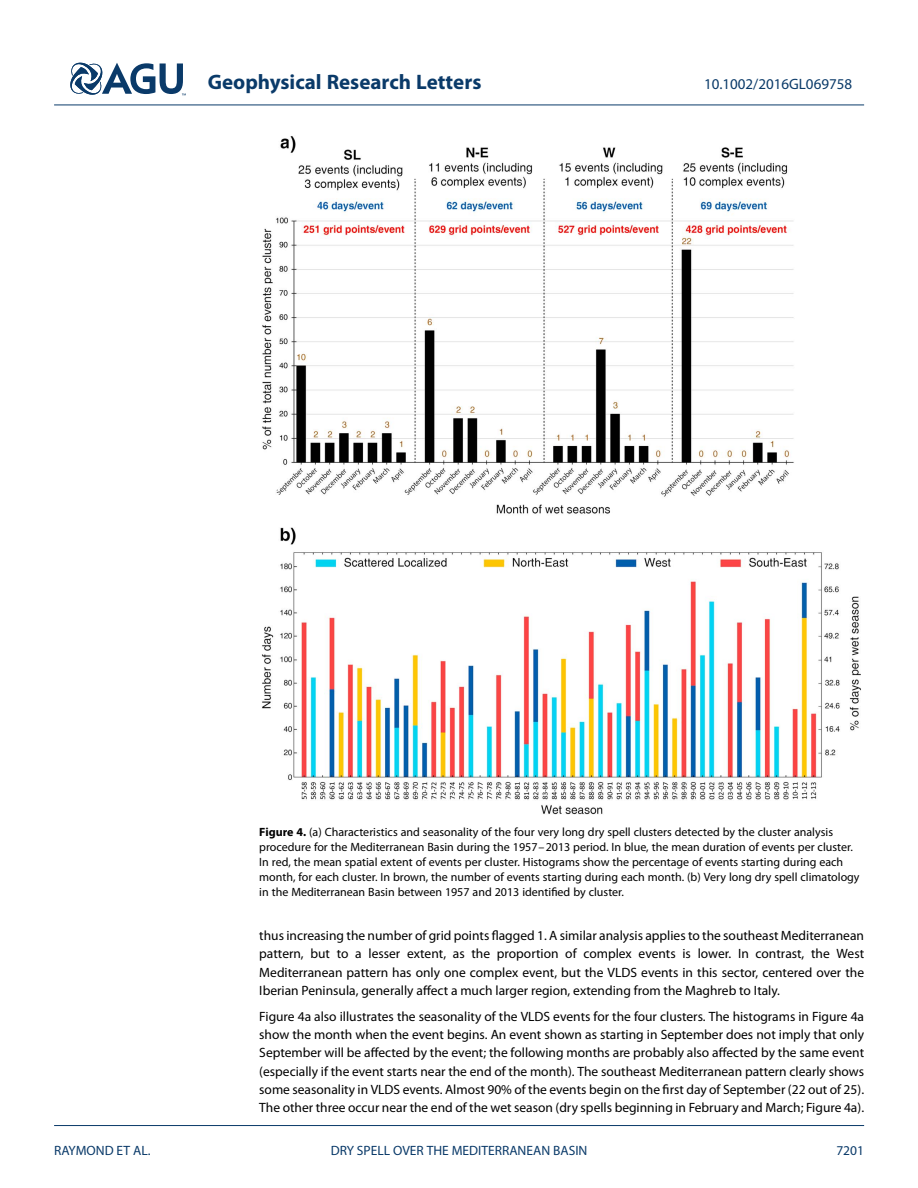
<style>
.page{position:relative;width:918px;height:1188px;background:#fff}
.page>*{position:absolute;margin:0;border:0;box-sizing:border-box;transform-origin:0 0}
.t1{font:700 21px "Myriad Pro";color:#0a3a69}
.t2{font:15px "Myriad Pro";color:#0a3a69}
.t3{font:13.5px/18.3px "Myriad Pro";color:#000;text-align:justify}
.t4{font:13.5px "Myriad Pro";color:#0a3a69}
.t5{font:12px/15px "Myriad Pro";color:#000}
.s1{font-weight:700}
</style>
<div class="page">
<svg style="left:70px;top:62px;width:116px;height:34px"></svg>
<hr style="left:54px;top:105px;width:810px;height:1px;background:#0a3a69">
<img style="left:262px;top:136px;width:599px;height:679px">
<hr style="left:54px;top:1125px;width:810px;height:1px;background:#0a3a69">
<h1 class="t1" style="left:208px;top:73px;width:275px">Geophysical Research Letters</h1>
<p class="t2" style="left:704px;top:78px;width:150px">10.1002/2016GL069758</p>
<p class="t5" style="left:259px;top:825px;width:602px"><span class="s1">Figure 4.</span> (a) Characteristics and seasonality of the four very long dry spell clusters detected by the cluster analysis procedure for the Mediterranean Basin during the 1957–2013 period. In blue, the mean duration of events per cluster.<br>In red, the mean spatial extent of events per cluster. Histograms show the percentage of events starting during each month, for each cluster. In brown, the number of events starting during each month. (b) Very long dry spell climatology in the Mediterranean Basin between 1957 and 2013 identified by cluster.</p>
<p class="t3" style="left:259px;top:927px;width:606px">thus increasing the number of grid points flagged 1. A similar analysis applies to the southeast Mediterranean pattern, but to a lesser extent, as the proportion of complex events is lower. In contrast, the West Mediterranean pattern has only one complex event, but the VLDS events in this sector, centered over the Iberian Peninsula, generally affect a much larger region, extending from the Maghreb to Italy.</p>
<p class="t3" style="left:259px;top:1008px;width:606px">Figure 4a also illustrates the seasonality of the VLDS events for the four clusters. The histograms in Figure 4a show the month when the event begins. An event shown as starting in September does not imply that only September will be affected by the event; the following months are probably also affected by the same event (especially if the event starts near the end of the month). The southeast Mediterranean pattern clearly shows some seasonality in VLDS events. Almost 90% of the events begin on the first day of September (22 out of 25).<br>The other three occur near the end of the wet season (dry spells beginning in February and March; Figure 4a).</p>
<p class="t4" style="left:54px;top:1145px;width:98px">RAYMOND ET AL.</p>
<p class="t4" style="left:331px;top:1145px;width:258px">DRY SPELL OVER THE MEDITERRANEAN BASIN</p>
<p class="t4" style="left:836px;top:1145px;width:29px">7201</p>
</div>
